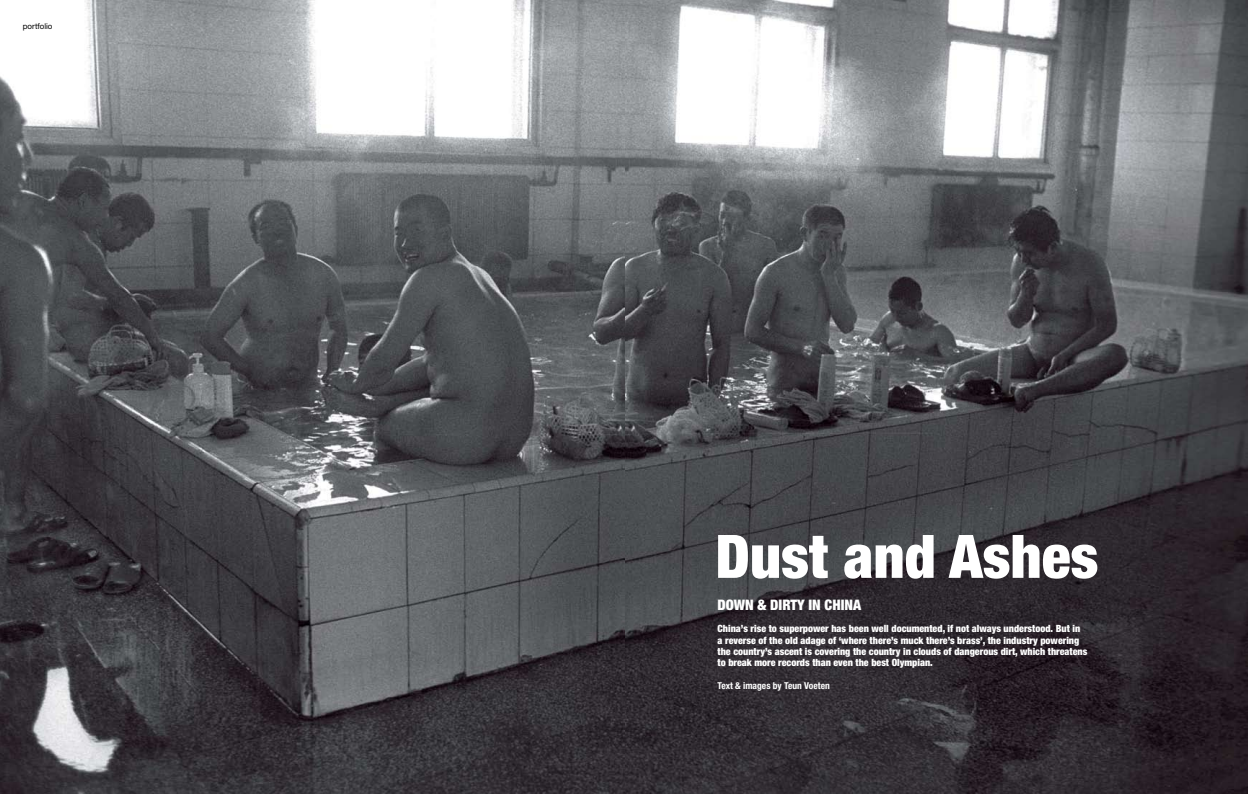
<style>
.page{position:relative;width:1248px;height:794px;background:#fff}
.page>*{position:absolute;margin:0;border:0;box-sizing:border-box;transform-origin:0 0}
.t1{font:900 condensed 60px "Helvetica Neue";color:#fff}
.t2{font:900 condensed 14.5px "Helvetica Neue";color:#fff}
.t3{font:900 condensed 10px/11.3px "Helvetica Neue";color:#fff}
.t4{font:700 condensed 9.5px "Helvetica Neue";color:#fff}
.t5{font:8px "Helvetica Neue CE";color:#000}
</style>
<div class="page">
<img style="left:0;top:0;width:1247px;height:794px">
<p class="t5" style="left:23px;top:21px;width:31px">portfolio</p>
<h1 class="t1" style="left:715px;top:519px;width:384px">Dust and Ashes</h1>
<h2 class="t2" style="left:717px;top:595px;width:145px">DOWN &amp; DIRTY IN CHINA</h2>
<p class="t3" style="left:717px;top:623px;width:371px">China’s rise to superpower has been well documented, if not always understood. But in a reverse of the old adage of ‘where there’s muck there’s brass’, the industry powering the country’s ascent is covering the country in clouds of dangerous dirt, which threatens to break more records than even the best Olympian.</p>
<p class="t4" style="left:717px;top:680px;width:114px">Text &amp; images by Teun Voeten</p>
</div>
